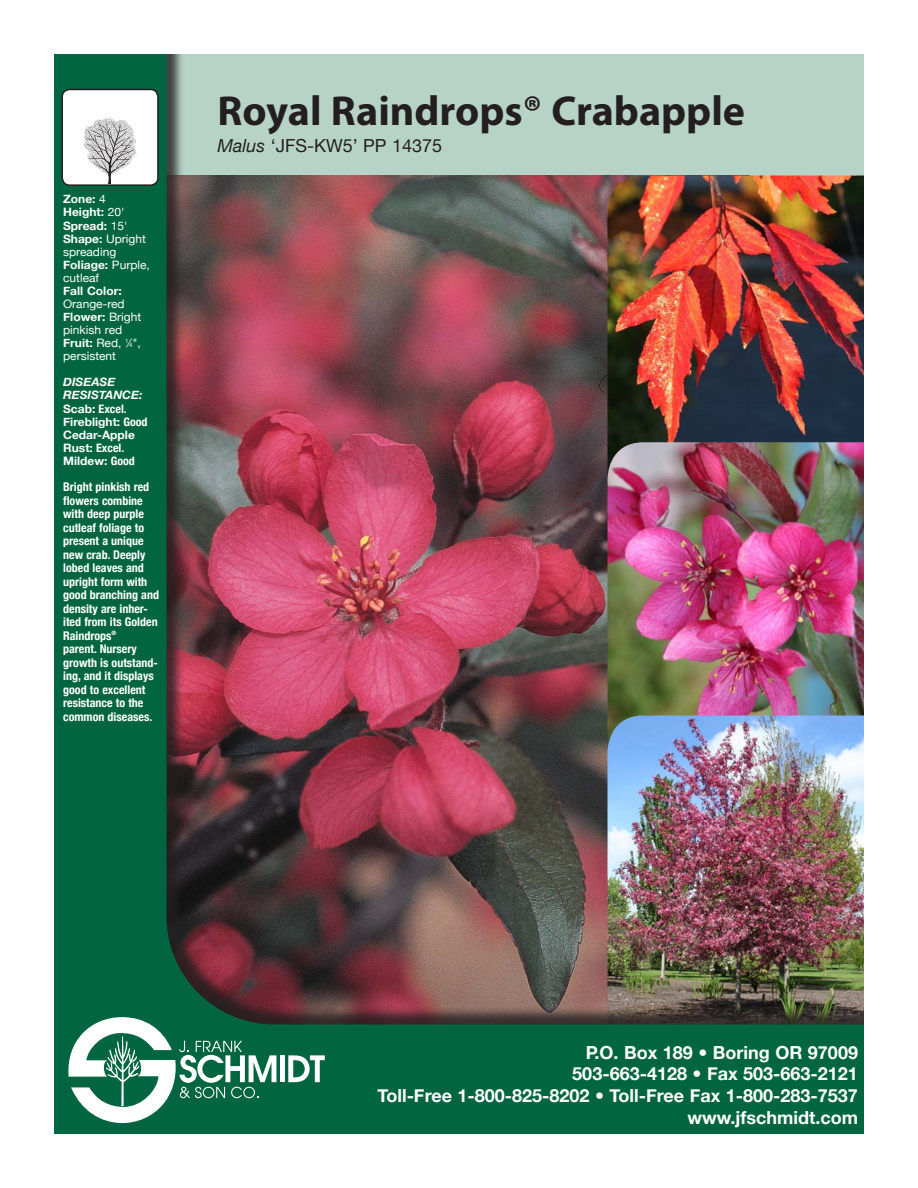
<style>
.page{position:relative;width:918px;height:1188px;background:#fff}
.page>*{position:absolute;margin:0;border:0;box-sizing:border-box;transform-origin:0 0}
.t1{font:700 42px "Myriad Pro";color:#231f20}
.t2{font:700 18px/21.6px "Helvetica Neue";color:#fff;text-align:right}
.t3{font:18px "Helvetica Neue";color:#231f20}
.t4{font:700 condensed 12px/13.5px "Helvetica Neue";color:#fff}
.t5{font:11.55px/13px "Helvetica Neue";color:#fff}
.t6{font:700 11.55px/13px "Helvetica Neue";color:#fff}
.t7{font:700 condensed 6px "Helvetica Neue";color:#fff}
.s1{font-weight:700}
.s2{font-size:5.85px}
.s3{font-style:italic}
.s4{font-stretch:condensed}
</style>
<div class="page">
<img style="left:54px;top:54px;width:810px;height:1080px">
<svg style="left:68px;top:1017px;width:208px;height:106px"></svg>
<div style="left:280px;top:1055px;width:5px;height:27px;background:#fff"></div>
<svg style="left:288px;top:1055px;width:37px;height:27px"></svg>
<div style="left:62px;top:89px;width:96px;height:96px;background:#fff;border-radius:8px"></div>
<img style="left:84px;top:118px;width:52px;height:65px">
<div style="left:62px;top:89px;width:97px;height:97px;border:2px solid #231f20;border-radius:8px"></div>
<p class="t5" style="left:63px;top:193px;width:88px"><span class="s1">Zone:</span> 4<br><span class="s1">Height:</span> 20'<br><span class="s1">Spread:</span> 15'<br><span class="s1">Shape:</span> Upright spreading<br><span class="s1">Foliage:</span> Purple, cutleaf</p>
<p class="t6" style="left:63px;top:284px;width:60px">Fall Color:</p>
<p class="t5" style="left:63px;top:297px;width:80px">Orange-red<br><span class="s1">Flower:</span> Bright pinkish red<br><span class="s1">Fruit:</span> Red, <sup>1</sup>⁄<span class="s2">4</span>", persistent</p>
<p class="t6" style="left:63px;top:375px;width:86px"><span class="s3">DISEASE<br>RESISTANCE:<br></span>Scab: <span class="s4">Excel.<br></span>Fireblight: <span class="s4">Good<br></span>Cedar-Apple<br>Rust: <span class="s4">Excel.<br></span>Mildew: <span class="s4">Good</span></p>
<p class="t4" style="left:63px;top:480px;width:97px">Bright pinkish red flowers combine with deep purple cutleaf foliage to present a unique new crab. Deeply lobed leaves and upright form with good branching and density are inher&shy;ited from its Golden<br>Raindrops</p>
<p class="t7" style="left:112px;top:629px;width:6px">®</p>
<p class="t4" style="left:63px;top:642px;width:96px">parent. Nursery growth is outstand&shy;ing, and it displays good to excellent resistance to the common diseases.</p>
<h1 class="t1" style="left:218px;top:84px;width:529px">Royal Raindrops® Crabapple</h1>
<h2 class="t3" style="left:218px;top:135px;width:226px"><span class="s3">Malus</span> ‘JFS-KW5’ PP 14375</h2>
<h2 class="t2" style="left:377px;top:1041px;width:482px">P.O. Box 189 • Boring OR 97009<br>503-663-4128 • Fax 503-663-2121<br>Toll-Free 1-800-825-8202 • Toll-Free Fax 1-800-283-7537 www.jfschmidt.com</h2>
</div>
